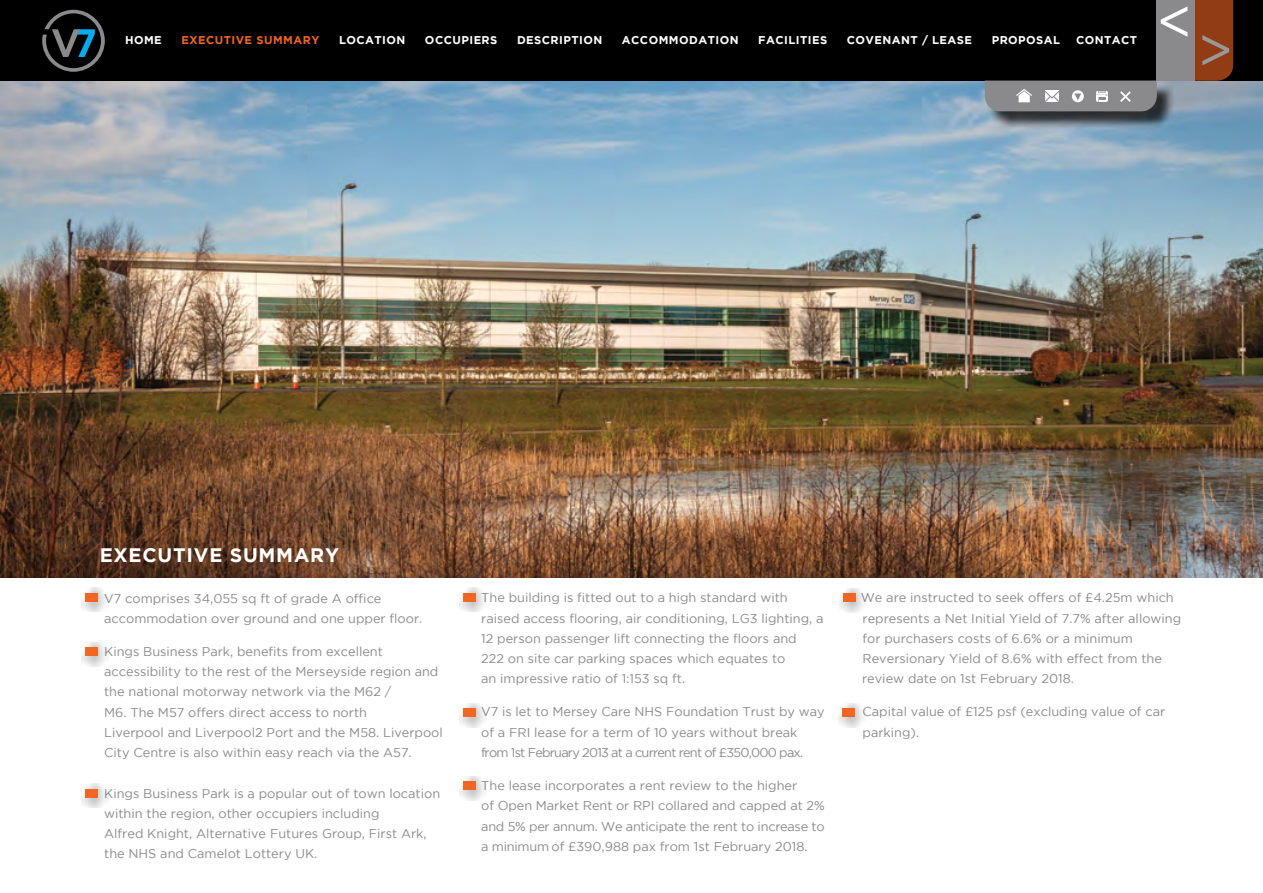
<style>
.page{position:relative;width:1263px;height:893px;background:#fff}
.page>*{position:absolute;margin:0;border:0;box-sizing:border-box;transform-origin:0 0}
.t1{font:57px "Gotham";color:#fff}
.t2{font:700 19.5px "Gotham";letter-spacing:.04em;color:#fff}
.t3{font:12.75px/20.2px "Gotham";color:#8a8a8d}
.t4{font:700 11.25px "Gotham";letter-spacing:.04em;color:#fff}
.t5{font:700 11.25px "Gotham";letter-spacing:.04em;color:#f26522}
</style>
<div class="page">
<img style="left:0;top:81px;width:1263px;height:496px">
<div style="left:0;top:0;width:1263px;height:81px;background:#000"></div>
<div style="left:1157px;top:0;width:38px;height:81px;background:#8a8a8d"></div>
<div style="left:1195px;top:0;width:38px;height:81px;background:#913c14"></div>
<div style="left:81px;top:588px;width:27px;height:24px;background:#000;opacity:.5"></div>
<div style="left:85px;top:593px;width:12px;height:9px;background:#f26522"></div>
<div style="left:459px;top:588px;width:28px;height:24px;background:#000;opacity:.5"></div>
<div style="left:463px;top:593px;width:13px;height:9px;background:#f26522"></div>
<div style="left:839px;top:588px;width:27px;height:24px;background:#000;opacity:.5"></div>
<div style="left:843px;top:593px;width:12px;height:9px;background:#f26522"></div>
<div style="left:838px;top:703px;width:28px;height:24px;background:#000;opacity:.5"></div>
<div style="left:842px;top:708px;width:13px;height:9px;background:#f26522"></div>
<div style="left:459px;top:703px;width:28px;height:24px;background:#000;opacity:.5"></div>
<div style="left:463px;top:708px;width:13px;height:9px;background:#f26522"></div>
<div style="left:459px;top:776px;width:28px;height:24px;background:#000;opacity:.5"></div>
<div style="left:463px;top:781px;width:13px;height:9px;background:#f26522"></div>
<div style="left:81px;top:642px;width:27px;height:24px;background:#000;opacity:.5"></div>
<div style="left:85px;top:647px;width:12px;height:9px;background:#f26522"></div>
<div style="left:81px;top:784px;width:27px;height:24px;background:#000;opacity:.5"></div>
<div style="left:85px;top:789px;width:12px;height:9px;background:#f26522"></div>
<div style="left:987px;top:83px;width:187px;height:47px;background:#000;opacity:.75"></div>
<svg style="left:985px;top:81px;width:172px;height:30px;background:#949497"></svg>
<svg style="left:42px;top:10px;width:63px;height:62px"></svg>
<p class="t4" style="left:125px;top:34px;width:38px">HOME</p>
<p class="t5" style="left:181px;top:34px;width:140px">EXECUTIVE SUMMARY</p>
<p class="t4" style="left:339px;top:34px;width:68px">LOCATION</p>
<p class="t4" style="left:425px;top:34px;width:74px">OCCUPIERS</p>
<p class="t4" style="left:517px;top:34px;width:87px">DESCRIPTION</p>
<p class="t4" style="left:622px;top:34px;width:118px">ACCOMMODATION</p>
<p class="t4" style="left:758px;top:34px;width:70px">FACILITIES</p>
<p class="t4" style="left:847px;top:34px;width:127px">COVENANT / LEASE</p>
<p class="t4" style="left:992px;top:34px;width:70px">PROPOSAL</p>
<p class="t4" style="left:1076px;top:34px;width:63px">CONTACT</p>
<h1 class="t1" style="left:1157px;top:-10px;width:38px">&lt;</h1>
<h1 class="t1" style="left:1233px;top:82px;width:38px;rotate:-180deg">&lt;</h1>
<h2 class="t2" style="left:100px;top:544px;width:241px">EXECUTIVE SUMMARY</h2>
<p class="t3" style="left:104px;top:588px;width:320px;text-indent:-13px">• V7 comprises 34,055 sq ft of grade A office accommodation over ground and one upper floor.</p>
<p class="t3" style="left:104px;top:641px;width:340px;text-indent:-13px">• Kings Business Park, benefits from excellent accessibility to the rest of the Merseyside region and the national motorway network via the M62 /<br>M6. The M57 offers direct access to north<br>Liverpool and Liverpool2 Port and the M58. Liverpool City Centre is also within easy reach via the A57.</p>
<p class="t3" style="left:104px;top:783px;width:338px">Kings Business Park is a popular out of town location within the region, other occupiers including<br>Alfred Knight, Alternative Futures Group, First Ark, the NHS and Camelot Lottery UK.</p>
<p class="t3" style="left:481px;top:588px;width:344px;text-indent:-13px">• The building is fitted out to a high standard with raised access flooring, air conditioning, LG3 lighting, a 12 person passenger lift connecting the floors and<br>222 on site car parking spaces which equates to<br>an impressive ratio of 1:153 sq ft.</p>
<p class="t3" style="left:481px;top:702px;width:345px">V7 is let to Mersey Care NHS Foundation Trust by way of a FRI lease for a term of 10 years without break from 1st February 2013 at a current rent of £350,000 pax.</p>
<p class="t3" style="left:481px;top:775px;width:345px;text-indent:-13px">• The lease incorporates a rent review to the higher<br>of Open Market Rent or RPI collared and capped at 2% and 5% per annum. We anticipate the rent to increase to a minimum of £390,988 pax from 1st February 2018.</p>
<p class="t3" style="left:861px;top:588px;width:322px">We are instructed to seek offers of £4.25m which represents a Net Initial Yield of 7.7% after allowing for purchasers costs of 6.6% or a minimum Reversionary Yield of 8.6% with effect from the review date on 1st February 2018.</p>
<p class="t3" style="left:862px;top:702px;width:304px">Capital value of £125 psf (excluding value of car parking).</p>
</div>
